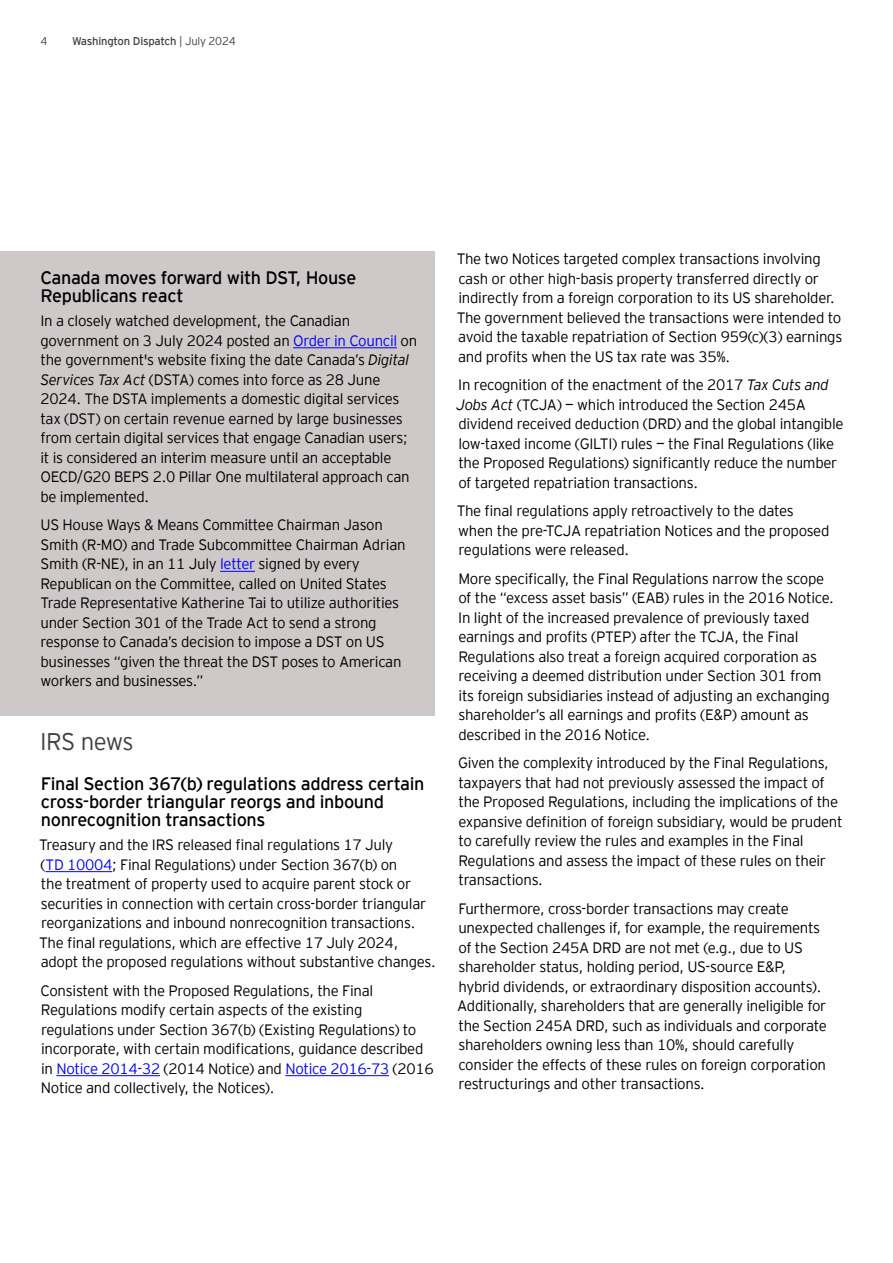
<style>
.page{position:relative;width:893px;height:1263px;background:#fff}
.page>*{position:absolute;margin:0;border:0;box-sizing:border-box;transform-origin:0 0}
.t1{font:300 24px "EY Interstate";letter-spacing:-.02em;color:#414042}
.t2{font:18px/18px "EY Interstate";letter-spacing:-.02em;color:#000}
.t3{font:300 15px/19.5px "EY Interstate";letter-spacing:-.02em;color:#000}
.t4{font:11.25px "EY Interstate";letter-spacing:-.02em;color:#414042}
.t5{font:300 11.25px "EY Interstate";color:#414042}
.s1{font-weight:300}
.s2{color:#00f}
.s3{font-style:italic}
</style>
<div class="page">
<hr style="left:46px;top:871px;width:66px;height:1px;background:#00f">
<hr style="left:56px;top:1075px;width:104px;height:1px;background:#00f">
<hr style="left:285px;top:1075px;width:104px;height:1px;background:#00f">
<div style="left:0;top:252px;width:434px;height:464px;background:#cec9c8"></div>
<hr style="left:293px;top:347px;width:104px;height:1px;background:#00f">
<hr style="left:220px;top:571px;width:35px;height:1px;background:#00f">
<p class="t5" style="left:40px;top:33px;width:8px">4</p>
<p class="t4" style="left:72px;top:33px;width:165px">Washington Dispatch <span class="s1">| July 2024</span></p>
<p class="t2" style="left:40px;top:268px;width:317px">Canada moves forward with DST, House<br>Republicans react</p>
<p class="t3" style="left:40px;top:310px;width:378px">In a closely watched development, the Canadian government on 3 July 2024 posted an <span class="s2">Order in Council</span> on the government's website fixing the date Canada’s <span class="s3">Digital Services Tax Act</span> (DSTA) comes into force as 28 June 2024. The DSTA implements a domestic digital services tax (DST) on certain revenue earned by large businesses from certain digital services that engage Canadian users; it is considered an interim measure until an acceptable OECD/G20 BEPS 2.0 Pillar One multilateral approach can be implemented.</p>
<p class="t3" style="left:40px;top:514px;width:367px">US House Ways &amp; Means Committee Chairman Jason Smith (R-MO) and Trade Subcommittee Chairman Adrian Smith (R-NE), in an 11 July <span class="s2">letter</span> signed by every Republican on the Committee, called on United States Trade Representative Katherine Tai to utilize authorities under Section 301 of the Trade Act to send a strong response to Canada’s decision to impose a DST on US businesses “given the threat the DST poses to American workers and businesses.”</p>
<h1 class="t1" style="left:40px;top:724px;width:95px">IRS news</h1>
<p class="t2" style="left:41px;top:774px;width:385px">Final Section 367(b) regulations address certain cross-border triangular reorgs and inbound nonrecognition transactions</p>
<p class="t3" style="left:39px;top:834px;width:398px">Treasury and the IRS released final regulations 17 July<br>(<span class="s2">TD 10004</span>; Final Regulations) under Section 367(b) on<br>the treatment of property used to acquire parent stock or securities in connection with certain cross-border triangular reorganizations and inbound nonrecognition transactions.<br>The final regulations, which are effective 17 July 2024, adopt the proposed regulations without substantive changes.</p>
<p class="t3" style="left:41px;top:980px;width:395px">Consistent with the Proposed Regulations, the Final Regulations modify certain aspects of the existing regulations under Section 367(b) (Existing Regulations) to incorporate, with certain modifications, guidance described in <span class="s2">Notice 2014-32</span> (2014 Notice) and <span class="s2">Notice 2016-73</span> (2016<br>Notice and collectively, the Notices).</p>
<p class="t3" style="left:457px;top:248px;width:387px">The two Notices targeted complex transactions involving cash or other high-basis property transferred directly or indirectly from a foreign corporation to its US shareholder.<br>The government believed the transactions were intended to avoid the taxable repatriation of Section 959(c)(3) earnings and profits when the US tax rate was 35%.</p>
<p class="t3" style="left:456px;top:374px;width:389px">In recognition of the enactment of the 2017 <span class="s3">Tax Cuts and Jobs Act</span> (TCJA) — which introduced the Section 245A dividend received deduction (DRD) and the global intangible low-taxed income (GILTI) rules — the Final Regulations (like the Proposed Regulations) significantly reduce the number of targeted repatriation transactions.</p>
<p class="t3" style="left:457px;top:500px;width:374px">The final regulations apply retroactively to the dates when the pre-TCJA repatriation Notices and the proposed regulations were released.</p>
<p class="t3" style="left:458px;top:568px;width:377px">More specifically, the Final Regulations narrow the scope of the “excess asset basis” (EAB) rules in the 2016 Notice.<br>In light of the increased prevalence of previously taxed earnings and profits (PTEP) after the TCJA, the Final Regulations also treat a foreign acquired corporation as receiving a deemed distribution under Section 301 from its foreign subsidiaries instead of adjusting an exchanging shareholder’s all earnings and profits (E&amp;P) amount as described in the 2016 Notice.</p>
<p class="t3" style="left:458px;top:752px;width:386px">Given the complexity introduced by the Final Regulations, taxpayers that had not previously assessed the impact of the Proposed Regulations, including the implications of the expansive definition of foreign subsidiary, would be prudent to carefully review the rules and examples in the Final Regulations and assess the impact of these rules on their transactions.</p>
<p class="t3" style="left:457px;top:898px;width:371px">Furthermore, cross-border transactions may create unexpected challenges if, for example, the requirements of the Section 245A DRD are not met (e.g., due to US shareholder status, holding period, US-source E&amp;P, hybrid dividends, or extraordinary disposition accounts).<br>Additionally, shareholders that are generally ineligible for the Section 245A DRD, such as individuals and corporate shareholders owning less than 10%, should carefully consider the effects of these rules on foreign corporation restructurings and other transactions.</p>
</div>
